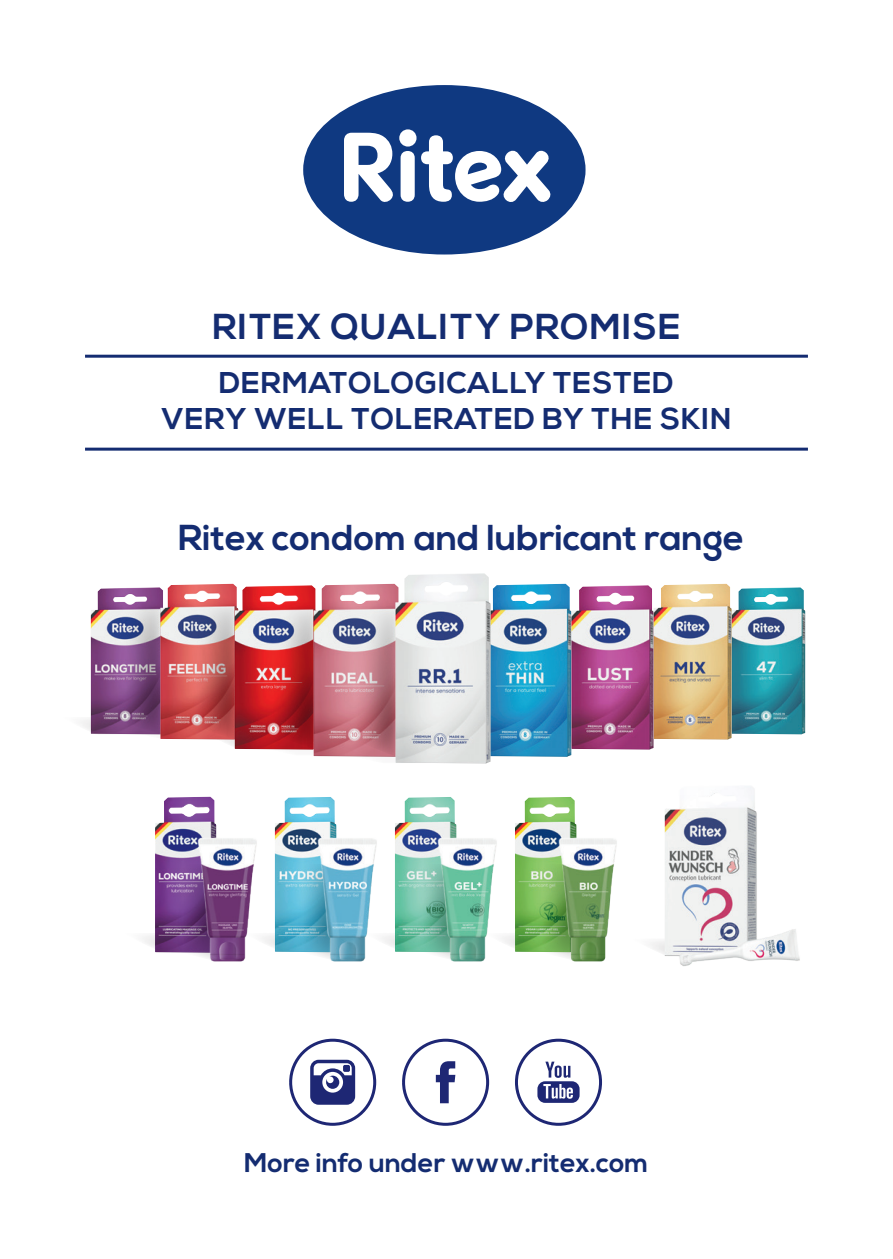
<style>
.page{position:relative;width:893px;height:1259px;background:#fff}
.page>*{position:absolute;margin:0;border:0;box-sizing:border-box;transform-origin:0 0}
.t1{font:700 36px "Nexa";color:#142c71}
.t2{font:700 36px "Nexa";letter-spacing:.03em;color:#142c71}
.t3{font:700 30px/36px "Nexa";letter-spacing:.03em;color:#142c71;text-align:center}
.t4{font:700 27px "Nexa";color:#142c71}
</style>
<div class="page">
<div style="left:303px;top:85px;width:282px;height:169px;background:#0f3981;border-radius:50%"></div>
<svg style="left:344px;top:129px;width:207px;height:73px"></svg>
<div style="left:515px;top:1038px;width:87px;height:87px;border:3px solid #1e2774;border-radius:50%"></div>
<svg style="left:537px;top:1061px;width:43px;height:42px"></svg>
<svg style="left:436px;top:1061px;width:19px;height:42px"></svg>
<div style="left:402px;top:1038px;width:87px;height:87px;border:3px solid #1e2774;border-radius:50%"></div>
<div style="left:289px;top:1038px;width:87px;height:87px;border:3px solid #1e2774;border-radius:50%"></div>
<svg style="left:310px;top:1059px;width:45px;height:45px"></svg>
<img style="left:515px;top:797px;width:61px;height:67px">
<img style="left:553px;top:835px;width:64px;height:125px">
<img style="left:275px;top:797px;width:61px;height:67px">
<img style="left:313px;top:835px;width:64px;height:29px">
<img style="left:395px;top:797px;width:61px;height:67px">
<img style="left:433px;top:835px;width:64px;height:29px">
<img style="left:155px;top:796px;width:61px;height:68px">
<img style="left:142px;top:864px;width:462px;height:98px">
<img style="left:193px;top:835px;width:70px;height:127px">
<img style="left:97px;top:587px;width:63px;height:19px">
<img style="left:160px;top:584px;width:75px;height:22px">
<img style="left:235px;top:585px;width:78px;height:21px">
<img style="left:491px;top:584px;width:80px;height:173px">
<img style="left:732px;top:587px;width:73px;height:147px">
<img style="left:313px;top:584px;width:82px;height:22px">
<img style="left:571px;top:585px;width:83px;height:164px">
<img style="left:395px;top:573px;width:96px;height:190px">
<img style="left:654px;top:584px;width:78px;height:155px">
<img style="left:80px;top:606px;width:388px;height:157px">
<hr style="left:85px;top:355px;width:723px;height:3px;background:#142c71">
<hr style="left:85px;top:447px;width:723px;height:3px;background:#142c71">
<svg style="left:650px;top:942px;width:3px;height:6px"></svg>
<img style="left:653px;top:786px;width:147px;height:180px">
<p class="t2" style="left:213px;top:306px;width:469px">RITEX QUALITY PROMISE</p>
<p class="t3" style="left:161px;top:366px;width:572px">DERMATOLOGICALLY TESTED<br>VERY WELL TOLERATED BY THE SKIN</p>
<p class="t1" style="left:178px;top:517px;width:567px">Ritex condom and lubricant range</p>
<p class="t4" style="left:244px;top:1146px;width:406px">More info under www.ritex.com</p>
</div>
